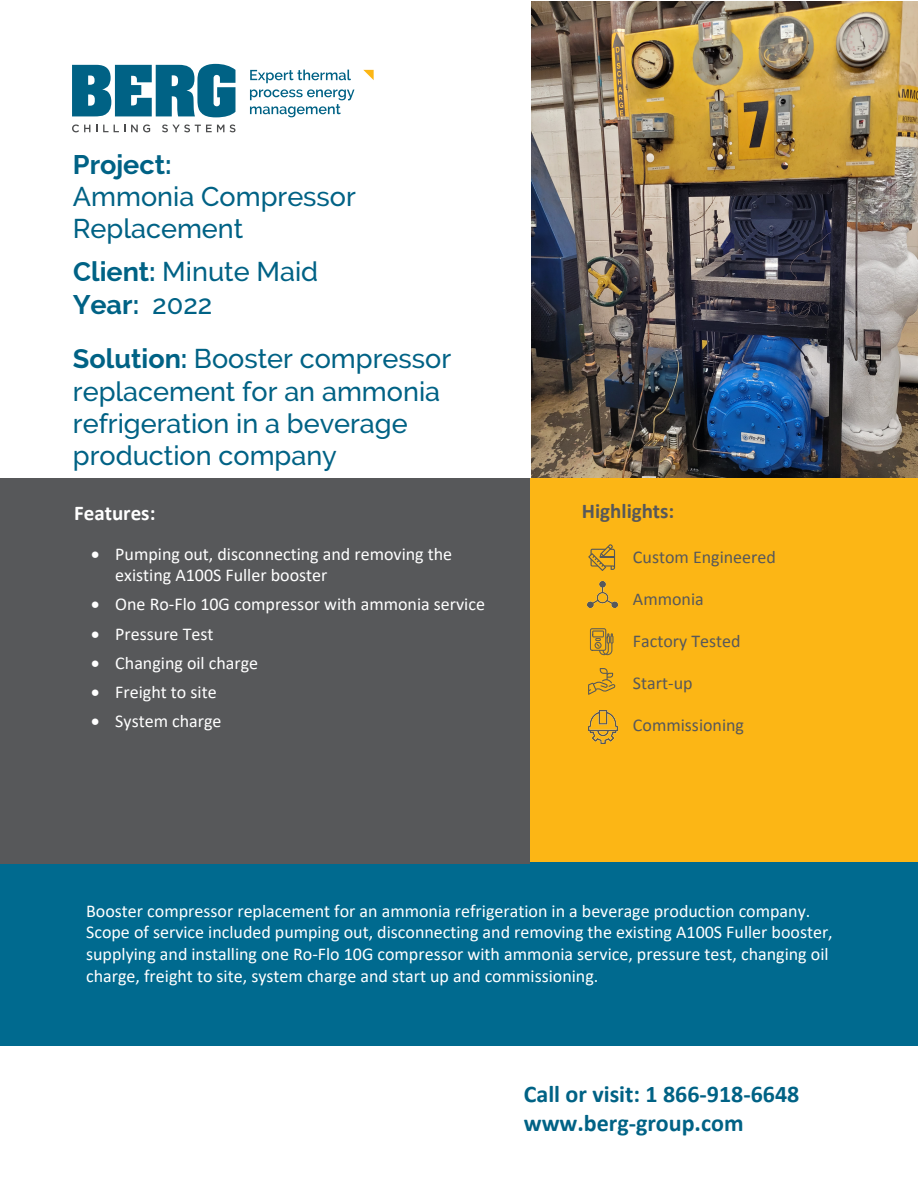
<style>
.page{position:relative;width:918px;height:1188px;background:#fff}
.page>*{position:absolute;margin:0;border:0;box-sizing:border-box;transform-origin:0 0}
.t1{font:500 27px/32.4px "Raleway";color:#006285}
.t2{font:700 24px/28.8px "Calibri";color:#006285}
.t3{font:700 21px "Calibri";color:#57585a}
.t4{font:700 21px "Calibri";color:#fff}
.t5{font:18px/21.6px "Calibri";color:#fff}
.t6{font:18px "Calibri";color:#57585a}
.s1{font-weight:700}
</style>
<div class="page">
<div style="left:0;top:862px;width:918px;height:183px;background:#006a8f"></div>
<div style="left:520px;top:478px;width:398px;height:384px;background:#fcb615"></div>
<div style="left:0;top:478px;width:530px;height:386px;background:#57585a"></div>
<svg style="left:363px;top:70px;width:11px;height:10px"></svg>
<svg style="left:250px;top:70px;width:101px;height:13px"></svg>
<svg style="left:250px;top:89px;width:104px;height:28px"></svg>
<svg style="left:72px;top:124px;width:18px;height:8px"></svg>
<svg style="left:103px;top:125px;width:22px;height:7px"></svg>
<svg style="left:131px;top:124px;width:19px;height:8px"></svg>
<svg style="left:162px;top:125px;width:62px;height:7px"></svg>
<svg style="left:230px;top:125px;width:5px;height:7px"></svg>
<svg style="left:72px;top:64px;width:163px;height:53px"></svg>
<svg style="left:590px;top:628px;width:23px;height:27px"></svg>
<svg style="left:588px;top:544px;width:27px;height:27px"></svg>
<svg style="left:588px;top:668px;width:28px;height:27px"></svg>
<img style="left:588px;top:581px;width:29px;height:27px">
<img style="left:531px;top:1px;width:387px;height:476px">
<img style="left:588px;top:711px;width:30px;height:33px">
<p class="t1" style="left:73px;top:148px;width:285px"><span class="s1">Project:<br></span>Ammonia Compressor<br>Replacement</p>
<p class="t1" style="left:73px;top:256px;width:247px"><span class="s1">Client:</span> Minute Maid<br><span class="s1">Year:</span> 2022</p>
<p class="t1" style="left:73px;top:343px;width:380px"><span class="s1">Solution:</span> Booster compressor replacement for an ammonia refrigeration in a beverage production company</p>
<h3 class="t4" style="left:74px;top:499px;width:83px">Features:</h3>
<h3 class="t3" style="left:582px;top:498px;width:94px">Highlights:</h3>
<p class="t6" style="left:633px;top:545px;width:144px">Custom Engineered</p>
<p class="t6" style="left:633px;top:587px;width:72px">Ammonia</p>
<p class="t6" style="left:633px;top:629px;width:109px">Factory Tested</p>
<p class="t6" style="left:633px;top:671px;width:61px">Start-up</p>
<p class="t6" style="left:633px;top:712px;width:113px">Commissioning</p>
<p class="t5" style="left:115px;top:543px;width:338px;text-indent:-24px">• Pumping out, disconnecting and removing the existing A100S Fuller booster</p>
<p class="t5" style="left:91px;top:593px;width:395px">• One Ro-Flo 10G compressor with ammonia service</p>
<p class="t5" style="left:91px;top:622px;width:124px">• Pressure Test</p>
<p class="t5" style="left:91px;top:651px;width:168px">• Changing oil charge</p>
<p class="t5" style="left:91px;top:681px;width:127px">• Freight to site</p>
<p class="t5" style="left:91px;top:710px;width:132px">• System charge</p>
<p class="t5" style="left:86px;top:900px;width:748px">Booster compressor replacement for an ammonia refrigeration in a beverage production company.<br>Scope of service included pumping out, disconnecting and removing the existing A100S Fuller booster, supplying and installing one Ro-Flo 10G compressor with ammonia service, pressure test, changing oil charge, freight to site, system charge and start up and commissioning.</p>
<p class="t2" style="left:524px;top:1080px;width:277px">Call or visit: 1 866-918-6648 www.berg-group.com</p>
</div>
